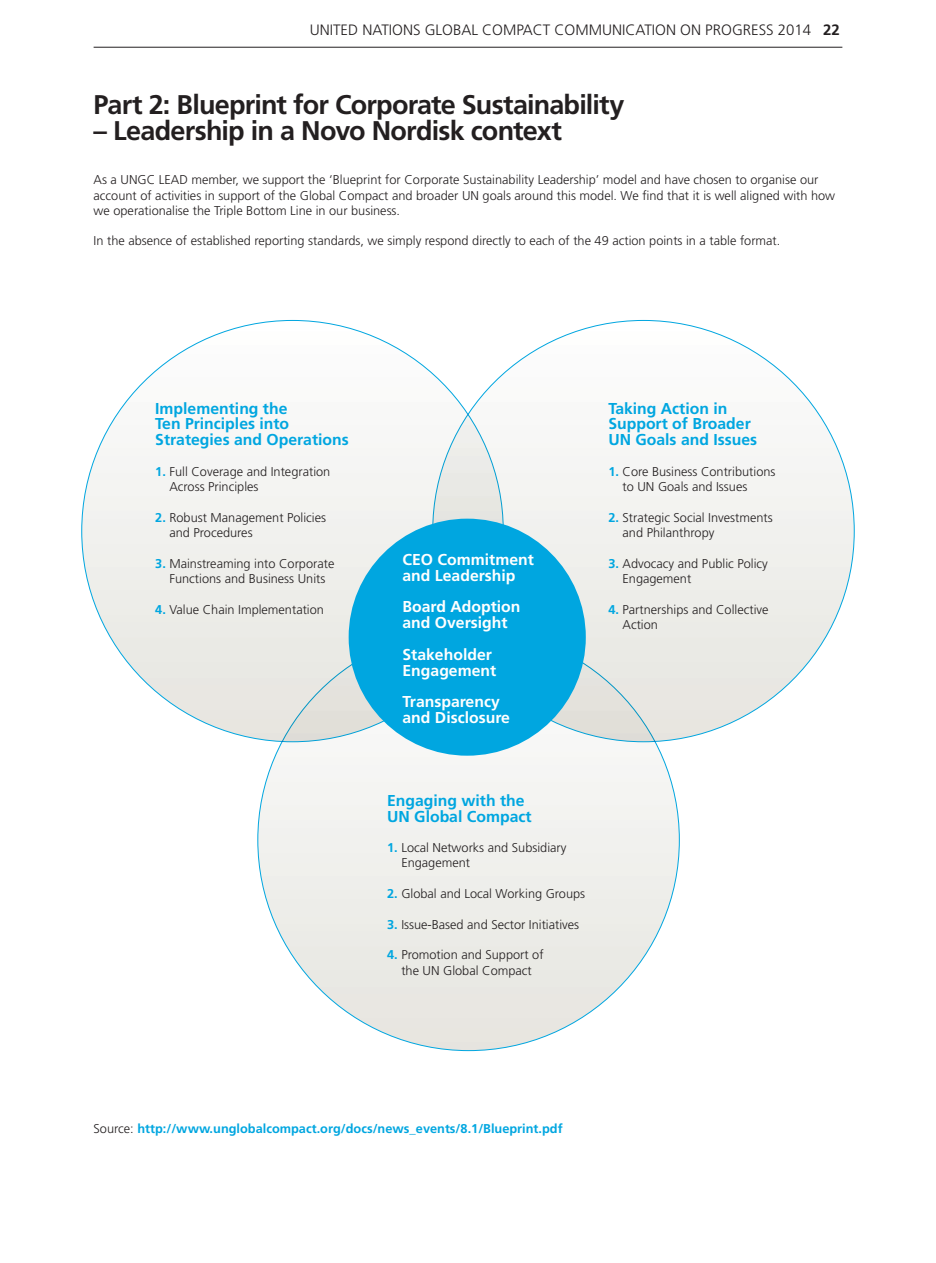
<style>
.page{position:relative;width:936px;height:1263px;background:#fff}
.page>*{position:absolute;margin:0;border:0;box-sizing:border-box;transform-origin:0 0}
.t1{font:700 27px "Frutiger LT Pro";letter-spacing:-.03em;color:#231f20}
.t2{font:700 15.75px/15.8px "Frutiger LT Std";color:#00a6e0}
.t3{font:700 15.75px/15.8px "Frutiger LT Std";color:#fff}
.t4{font:300 15px "Frutiger LT Pro";color:#231f20}
.t5{font:300 12.75px/15.3px "Frutiger LT Pro";color:#231f20}
.t6{font:700 12.75px "Frutiger LT Std";color:#00a6e0}
.s1{font-weight:700}
.s2{font-family:"Frutiger LT Std";font-weight:700;color:#00a6e0}
.s3{font-family:"Frutiger LT Pro";font-weight:300;color:#231f20}
</style>
<div class="page">
<hr style="left:94px;top:47px;width:748px;height:1px;background:#231f20">
<div style="left:258px;top:629px;width:421px;height:421px;background:#f0f0ec;border-radius:50%"></div>
<div style="left:432px;top:320px;width:422px;height:422px;background:linear-gradient(to bottom,#fcfeff,#e0e2dd);border-radius:50%"></div>
<div style="left:82px;top:320px;width:421px;height:422px;background:linear-gradient(to bottom,#fcfdfe,#e1e2dd);border-radius:50%"></div>
<div style="left:348px;top:519px;width:237px;height:237px;background:#00a6e0;border-radius:50%"></div>
<p class="t4" style="left:310px;top:21px;width:531px">UNITED NATIONS GLOBAL COMPACT COMMUNICATION ON PROGRESS 2014 <span class="s1">22</span></p>
<h1 class="t1" style="left:94px;top:89px;width:532px">Part 2: Blueprint for Corporate Sustainability</h1>
<h1 class="t1" style="left:94px;top:115px;width:470px">– Leadership in a Novo Nordisk context</h1>
<p class="t5" style="left:94px;top:172px;width:743px">As a UNGC LEAD member, we support the ‘Blueprint for Corporate Sustainability Leadership’ model and have chosen to organise our account of activities in support of the Global Compact and broader UN goals around this model. We find that it is well aligned with how we operationalise the Triple Bottom Line in our business.</p>
<p class="t5" style="left:94px;top:233px;width:688px">In the absence of established reporting standards, we simply respond directly to each of the 49 action points in a table format.</p>
<p class="t2" style="left:155px;top:400px;width:195px">Implementing the<br>Ten Principles into<br>Strategies and Operations</p>
<p class="t5" style="left:169px;top:464px;width:162px;text-indent:-14px"><span class="s2">1.</span> Full Coverage and Integration<br>Across Principles</p>
<p class="t5" style="left:169px;top:510px;width:158px;text-indent:-14px"><span class="s2">2.</span> Robust Management Policies and Procedures</p>
<p class="t5" style="left:155px;top:556px;width:181px;text-align:center"><span class="s2">3.</span> Mainstreaming into Corporate<br>Functions and Business Units</p>
<p class="t5" style="left:155px;top:601px;width:170px"><span class="s2">4.</span> Value Chain Implementation</p>
<p class="t3" style="left:402px;top:552px;width:133px">CEO Commitment and Leadership</p>
<p class="t3" style="left:402px;top:599px;width:119px">Board Adoption and Oversight</p>
<p class="t3" style="left:402px;top:646px;width:95px">Stakeholder<br>Engagement</p>
<p class="t3" style="left:402px;top:694px;width:109px">Transparency and Disclosure</p>
<p class="t2" style="left:608px;top:400px;width:150px">Taking Action in<br>Support of Broader<br>UN Goals and Issues</p>
<p class="t5" style="left:622px;top:464px;width:154px;text-indent:-14px"><span class="s2">1.</span> Core Business Contributions to UN Goals and Issues</p>
<p class="t5" style="left:622px;top:510px;width:152px;text-indent:-14px"><span class="s2">2.</span> Strategic Social Investments and Philanthropy</p>
<p class="t5" style="left:622px;top:556px;width:147px;text-indent:-14px"><span class="s2">3.</span> Advocacy and Public Policy<br>Engagement</p>
<p class="t5" style="left:622px;top:601px;width:147px;text-indent:-14px"><span class="s2">4.</span> Partnerships and Collective<br>Action</p>
<p class="t2" style="left:387px;top:792px;width:146px">Engaging with the<br>UN Global Compact</p>
<p class="t5" style="left:401px;top:840px;width:167px;text-indent:-14px"><span class="s2">1.</span> Local Networks and Subsidiary<br>Engagement</p>
<p class="t5" style="left:387px;top:886px;width:199px"><span class="s2">2.</span> Global and Local Working Groups</p>
<p class="t5" style="left:387px;top:917px;width:193px"><span class="s2">3.</span> Issue-Based and Sector Initiatives</p>
<p class="t5" style="left:387px;top:947px;width:158px;text-align:center"><span class="s2">4.</span> Promotion and Support of the UN Global Compact</p>
<p class="t6" style="left:94px;top:1121px;width:470px"><span class="s3">Source:</span> http://www.unglobalcompact.org/docs/news_events/8.1/Blueprint.pdf</p>
</div>
